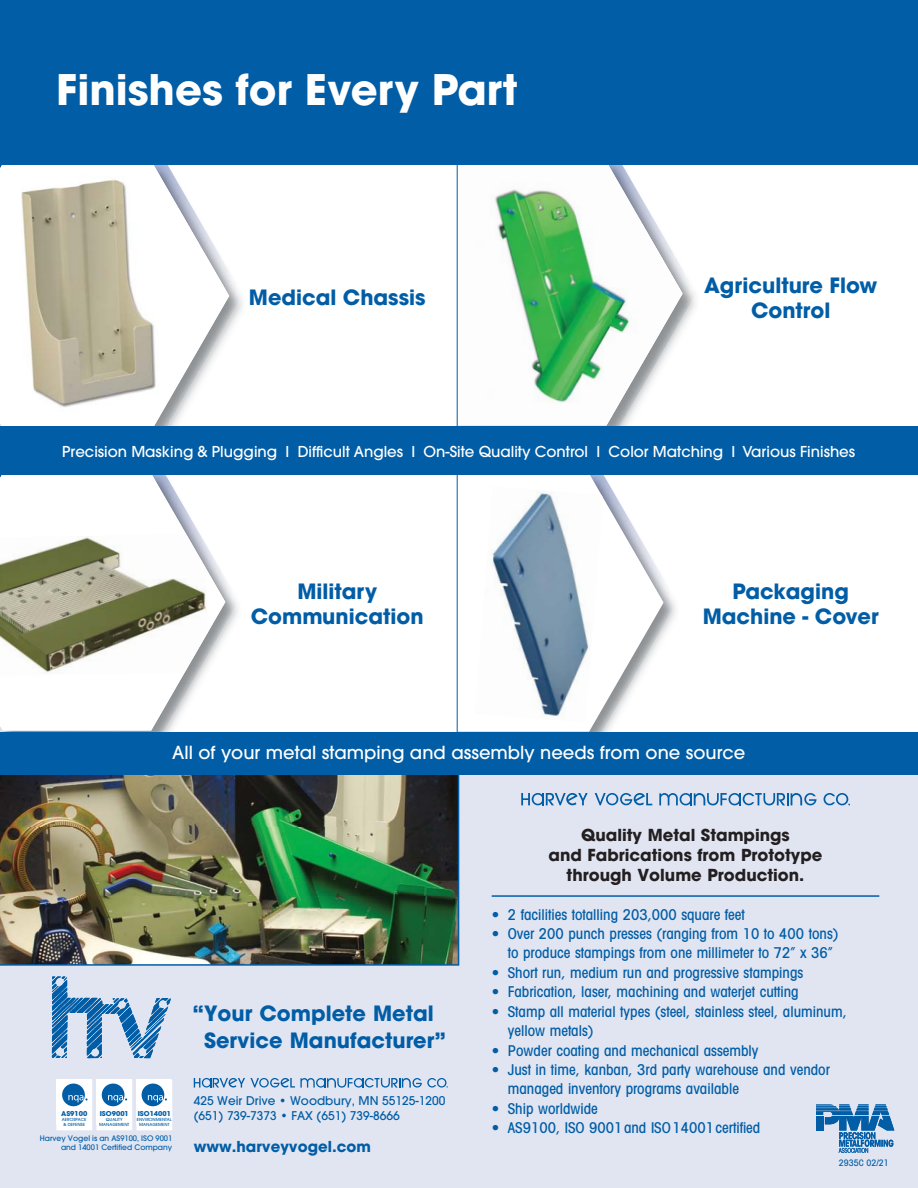
<style>
.page{position:relative;width:918px;height:1188px;background:#fff}
.page>*{position:absolute;margin:0;border:0;box-sizing:border-box;transform-origin:0 0}
.t1{font:700 41.85px "Avant Garde";color:#fff}
.t2{font:700 20.85px/25px "Avant Garde";color:#005da6;text-align:center}
.t3{font:500 18px "Avant Garde";color:#fff}
.t4{font:700 16.5px/19.6px "Avant Garde";color:#231f20;text-align:center}
.t5{font:500 condensed 15px/19.4px "Avant Garde";color:#005da6}
.t6{font:500 15px "Avant Garde";color:#fff}
.t7{font:700 15px "Avant Garde";color:#005da6}
.t8{font:500 12px/14.4px "Avant Garde";color:#005da6}
.t9{font:500 condensed 9px "Avant Garde";color:#005da6}
.t10{font:500 7.5px/9px "Avant Garde";color:#005da6;text-align:right}
.t11{font:700 6.6px "Avant Garde";color:#005da6}
.t12{font:500 4.2px/4.9px "Avant Garde";color:#005da6;text-align:center}
</style>
<div class="page">
<div style="left:0;top:775px;width:918px;height:412px;background:#e1e5f2"></div>
<hr style="left:492px;top:895px;width:387px;height:2px;background:#005da6">
<img style="left:0;top:775px;width:459px;height:191px">
<svg style="left:52px;top:976px;width:119px;height:82px"></svg>
<svg style="left:521px;top:793px;width:67px;height:12px"></svg>
<svg style="left:595px;top:793px;width:57px;height:12px"></svg>
<svg style="left:659px;top:793px;width:158px;height:12px"></svg>
<svg style="left:824px;top:793px;width:26px;height:12px"></svg>
<svg style="left:194px;top:1078px;width:254px;height:10px"></svg>
<svg style="left:816px;top:1104px;width:78px;height:49px"></svg>
<svg style="left:56px;top:1080px;width:116px;height:50px;background:#ccdeed"></svg>
<img style="left:664px;top:583px;width:12px;height:51px">
<svg style="left:458px;top:475px;width:206px;height:257px"></svg>
<img style="left:474px;top:486px;width:129px;height:237px">
<img style="left:458px;top:271px;width:239px;height:156px">
<img style="left:458px;top:165px;width:225px;height:261px">
<hr style="left:457px;top:120px;width:1px;height:625px;background:#005da6">
<img style="left:229px;top:272px;width:14px;height:155px">
<img style="left:0;top:165px;width:229px;height:262px">
<img style="left:0;top:579px;width:238px;height:153px">
<svg style="left:0;top:475px;width:225px;height:256px"></svg>
<img style="left:0;top:534px;width:208px;height:142px">
<div style="left:0;top:1px;width:918px;height:164px;background:#005da6"></div>
<div style="left:0;top:427px;width:918px;height:48px;background:#005da6"></div>
<div style="left:0;top:732px;width:918px;height:43px;background:#005da6"></div>
<h1 class="t1" style="left:56px;top:74px;width:463px">Finishes for Every Part</h1>
<h2 class="t2" style="left:249px;top:287px;width:178px">Medical Chassis</h2>
<h2 class="t2" style="left:704px;top:274px;width:175px">Agriculture Flow<br>Control</h2>
<p class="t6" style="left:62px;top:446px;width:794px">Precision Masking &amp; Plugging I Difficult Angles I On-Site Quality Control I Color Matching I Various Finishes</p>
<h2 class="t2" style="left:251px;top:580px;width:174px">Military<br>Communication</h2>
<h2 class="t2" style="left:703px;top:580px;width:178px">Packaging<br>Machine - Cover</h2>
<p class="t3" style="left:172px;top:746px;width:574px">All of your metal stamping and assembly needs from one source</p>
<p class="t11" style="left:61px;top:1111px;width:28px">AS9100</p>
<p class="t12" style="left:62px;top:1118px;width:26px">AEROSPACE &amp; DEFENSE</p>
<p class="t11" style="left:100px;top:1111px;width:31px">ISO9001</p>
<p class="t12" style="left:99px;top:1118px;width:32px">QUALITY<br>MANAGEMENT</p>
<p class="t11" style="left:138px;top:1111px;width:35px">ISO14001</p>
<p class="t12" style="left:137px;top:1118px;width:36px">ENVIRONMENTAL<br>MANAGEMENT</p>
<p class="t10" style="left:40px;top:1135px;width:134px">Harvey Vogel is an AS9100, ISO 9001 and 14001 Certified Company</p>
<h2 class="t2" style="left:192px;top:1002px;width:255px;line-height:26.8px">“ Your Complete Metal<br>Service Manufacturer”</h2>
<p class="t8" style="left:194px;top:1095px;width:253px">425 Weir Drive • Woodbury, MN 55125-1200 (651) 739-7373 • FAX (651) 739-8666</p>
<p class="t7" style="left:194px;top:1141px;width:179px">www.harveyvogel.com</p>
<p class="t4" style="left:549px;top:827px;width:275px">Quality Metal Stampings<br>and Fabrications from Prototype through Volume Production.</p>
<p class="t5" style="left:492px;top:906px;width:255px">• 2 facilities totalling 203,000 square feet</p>
<p class="t5" style="left:508px;top:925px;width:332px;text-indent:-16px">• Over 200 punch presses (ranging from 10 to 400 tons) to produce stampings from one millimeter to 72” x 36”</p>
<p class="t5" style="left:492px;top:964px;width:313px">• Short run, medium run and progressive stampings</p>
<p class="t5" style="left:492px;top:984px;width:309px">• Fabrication, laser, machining and waterjet cutting</p>
<p class="t5" style="left:508px;top:1003px;width:341px;text-indent:-16px">• Stamp all material types (steel, stainless steel, aluminum, yellow metals)</p>
<p class="t5" style="left:492px;top:1042px;width:268px">• Powder coating and mechanical assembly</p>
<p class="t5" style="left:508px;top:1061px;width:324px;text-indent:-16px">• Just in time, kanban, 3rd party warehouse and vendor managed inventory programs available</p>
<p class="t5" style="left:492px;top:1100px;width:108px">• Ship worldwide</p>
<p class="t5" style="left:492px;top:1120px;width:270px">• AS9100, ISO 9001 and ISO 14001 certified</p>
<p class="t9" style="left:839px;top:1160px;width:52px">2935C 02/21</p>
</div>
